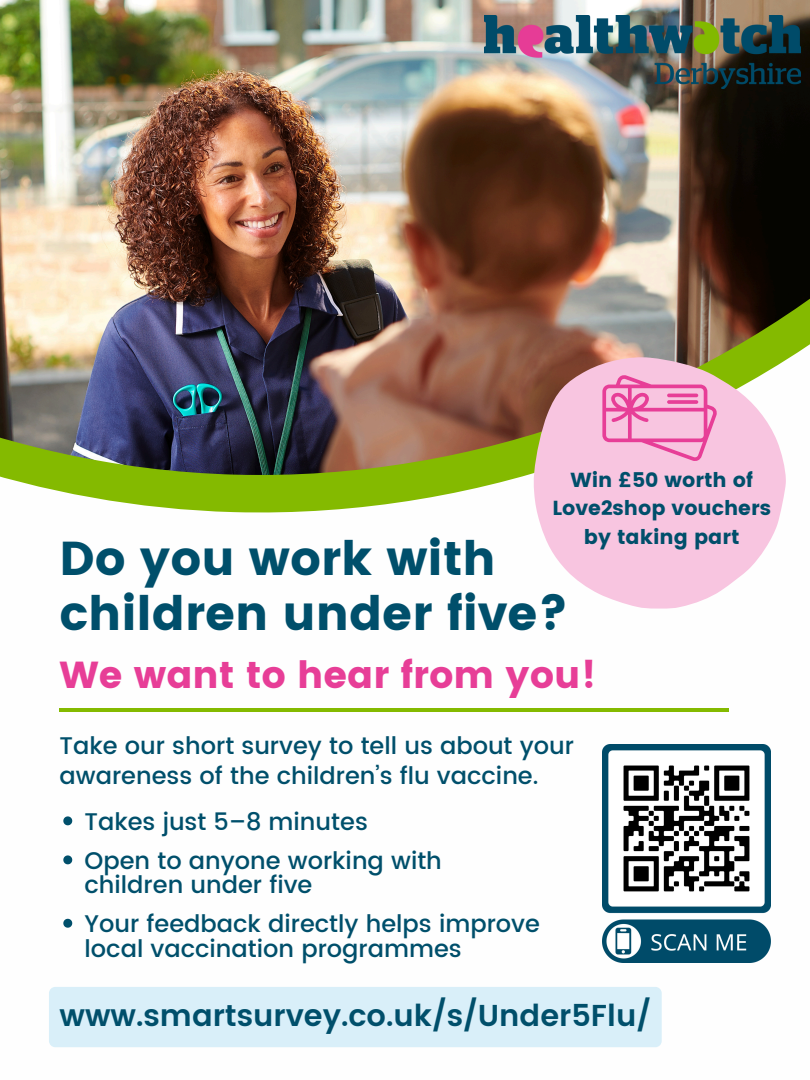
<style>
.page{position:relative;width:810px;height:1080px;background:#fff}
.page>*{position:absolute;margin:0;border:0;box-sizing:border-box;transform-origin:0 0}
.t1{font:47.5px/55.1px "Poppins";color:#004f6b}
.t2{font:37.56px "Poppins";color:#e73e97}
.t3{font:600 30.25px "Poppins";color:#004f6b}
.t4{font:500 24.06px/24.4px "Poppins";color:#004f6b}
.t5{font:20.31px/28.1px "Poppins";color:#004f6b;text-align:center}
</style>
<div class="page">
<img style="left:0;top:0;width:810px;height:883px">
<hr style="left:60px;top:708px;width:669px;height:4px;background:#84ba00">
<svg style="left:534px;top:356px;width:252px;height:252px;fill:#f8c5e0"></svg>
<svg style="left:602px;top:375px;width:115px;height:86px;background:#f29dca"></svg>
<div style="left:682px;top:414px;width:19px;height:22px;background:#f8c5e0"></div>
<img style="left:602px;top:745px;width:168px;height:217px">
<img style="left:485px;top:16px;width:315px;height:74px">
<div style="left:49px;top:987px;width:613px;height:60px;background:#d9eff9;border-radius:6px"></div>
<svg style="left:63px;top:816px;width:9px;height:9px"></svg>
<svg style="left:63px;top:855px;width:9px;height:9px"></svg>
<svg style="left:63px;top:919px;width:9px;height:9px"></svg>
<p class="t5" style="left:552px;top:466px;width:220px">Win £50 worth of<br>Love2shop vouchers by taking part</p>
<p class="t1" style="left:60px;top:531px;width:510px">Do you work with children under five?</p>
<p class="t2" style="left:60px;top:653px;width:538px">We want to hear from you!</p>
<p class="t4" style="left:60px;top:731px;width:516px;line-height:30px">Take our short survey to tell us about your awareness of the children’s flu vaccine.</p>
<p class="t4" style="left:85px;top:810px;width:285px">Takes just 5–8 minutes</p>
<p class="t4" style="left:85px;top:849px;width:359px">Open to anyone working with children under five</p>
<p class="t4" style="left:85px;top:912px;width:457px">Your feedback directly helps improve local vaccination programmes</p>
<p class="t3" style="left:60px;top:998px;width:593px">www.smartsurvey.co.uk/s/Under5Flu/</p>
</div>
